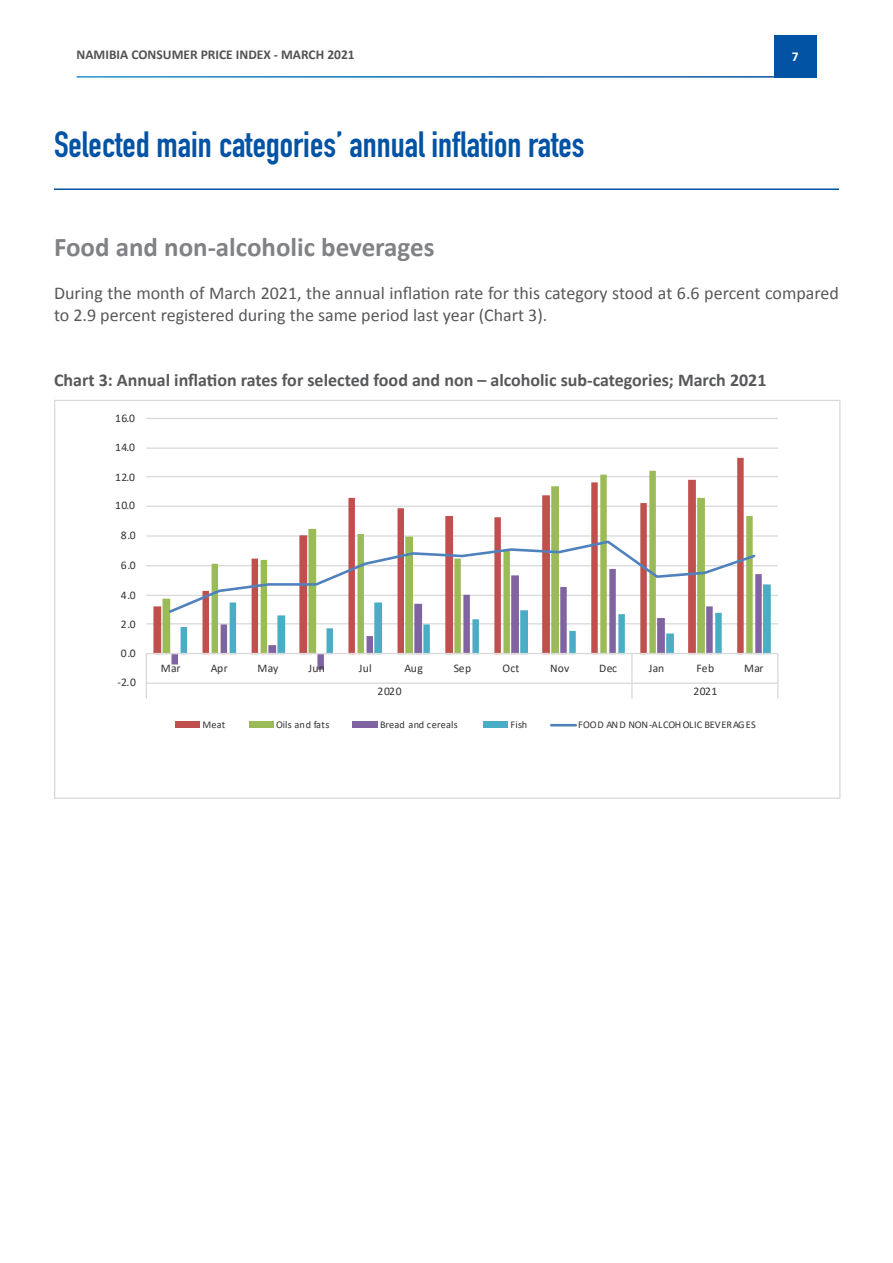
<style>
.page{position:relative;width:893px;height:1263px;background:#fff}
.page>*{position:absolute;margin:0;border:0;box-sizing:border-box;transform-origin:0 0}
.t1{font:700 36px "DIN Condensed";color:#0353a5}
.H1_-_grey{font:700 27px "Calibri";color:#808285}
.t2{font:18px/21.6px "Calibri";color:#57585a}
.Sub_header__bold_12{font:700 18px "Calibri";color:#57585a}
.t3{font:700 13.5px "Calibri";color:#535355}
.t4{font:700 13.5px "Calibri";color:#fff}
.t5{font:11.55px "Calibri";letter-spacing:.03em;color:#333}
.t6{font:10.35px "Calibri";letter-spacing:.02em;color:#333}
</style>
<div class="page">
<div style="left:774px;top:35px;width:42px;height:43px;background:#0353a5"></div>
<hr style="left:146px;top:683px;width:632px;height:1px;background:#d9d9d9">
<hr style="left:146px;top:623px;width:632px;height:1px;background:#d9d9d9">
<hr style="left:146px;top:595px;width:632px;height:1px;background:#d9d9d9">
<hr style="left:146px;top:565px;width:632px;height:1px;background:#d9d9d9">
<hr style="left:146px;top:535px;width:632px;height:2px;background:#d9d9d9">
<hr style="left:146px;top:506px;width:632px;height:1px;background:#d9d9d9">
<hr style="left:146px;top:476px;width:632px;height:1px;background:#d9d9d9">
<hr style="left:146px;top:447px;width:632px;height:2px;background:#d9d9d9">
<hr style="left:146px;top:418px;width:632px;height:1px;background:#d9d9d9">
<svg style="left:153px;top:458px;width:591px;height:195px"></svg>
<svg style="left:162px;top:471px;width:591px;height:182px"></svg>
<svg style="left:172px;top:654px;width:590px;height:16px"></svg>
<hr style="left:146px;top:653px;width:632px;height:1px;background:#d9d9d9">
<hr style="left:631px;top:653px;width:2px;height:24px;background:#d9d9d9">
<svg style="left:146px;top:654px;width:1px;height:45px"></svg>
<hr style="left:631px;top:677px;width:2px;height:22px;background:#d9d9d9">
<svg style="left:777px;top:654px;width:1px;height:45px"></svg>
<svg style="left:167px;top:539px;width:604px;height:114px"></svg>
<div style="left:175px;top:721px;width:25px;height:7px;background:#c0504d"></div>
<div style="left:249px;top:721px;width:25px;height:7px;background:#9bbb59"></div>
<div style="left:352px;top:721px;width:26px;height:7px;background:#8064a2"></div>
<div style="left:483px;top:721px;width:24px;height:7px;background:#4bacc6"></div>
<hr style="left:551px;top:724px;width:25px;height:2px;background:#4f81bd">
<hr style="left:54px;top:188px;width:785px;height:2px;background:#0353a5">
<p class="t3" style="left:77px;top:46px;width:280px">NAMIBIA CONSUMER PRICE INDEX - MARCH 2021</p>
<p class="t4" style="left:792px;top:49px;width:8px">7</p>
<p class="t1" style="left:54px;top:121px;width:532px">Selected main categories’ annual inflation rates</p>
<p class="H1_-_grey" style="left:54px;top:231px;width:382px">Food and non-alcoholic beverages</p>
<p class="t2" style="left:54px;top:282px;width:786px">During the month of March 2021, the annual inflation rate for this category stood at 6.6 percent compared to 2.9 percent registered during the same period last year (Chart 3).</p>
<p class="Sub_header__bold_12" style="left:54px;top:369px;width:714px">Chart 3: Annual inflation rates for selected food and non – alcoholic sub-categories; March 2021</p>
<p class="t5" style="left:115px;top:410px;width:22px">16.0</p>
<p class="t5" style="left:115px;top:439px;width:22px">14.0</p>
<p class="t5" style="left:115px;top:469px;width:22px">12.0</p>
<p class="t5" style="left:115px;top:498px;width:22px">10.0</p>
<p class="t5" style="left:121px;top:527px;width:16px">8.0</p>
<p class="t5" style="left:121px;top:557px;width:16px">6.0</p>
<p class="t5" style="left:121px;top:587px;width:16px">4.0</p>
<p class="t5" style="left:121px;top:616px;width:16px">2.0</p>
<p class="t5" style="left:121px;top:645px;width:16px">0.0</p>
<p class="t5" style="left:117px;top:675px;width:20px">-2.0</p>
<p class="t5" style="left:161px;top:660px;width:21px">Mar</p>
<p class="t5" style="left:211px;top:660px;width:18px">Apr</p>
<p class="t5" style="left:257px;top:660px;width:22px">May</p>
<p class="t5" style="left:309px;top:660px;width:18px">Jun</p>
<p class="t5" style="left:359px;top:660px;width:14px">Jul</p>
<p class="t5" style="left:404px;top:660px;width:20px">Aug</p>
<p class="t5" style="left:454px;top:660px;width:19px">Sep</p>
<p class="t5" style="left:503px;top:660px;width:18px">Oct</p>
<p class="t5" style="left:550px;top:660px;width:21px">Nov</p>
<p class="t5" style="left:599px;top:660px;width:19px">Dec</p>
<p class="t5" style="left:649px;top:660px;width:17px">Jan</p>
<p class="t5" style="left:697px;top:660px;width:19px">Feb</p>
<p class="t5" style="left:744px;top:660px;width:21px">Mar</p>
<p class="t5" style="left:378px;top:684px;width:25px">2020</p>
<p class="t5" style="left:693px;top:684px;width:25px">2021</p>
<p class="t6" style="left:203px;top:717px;width:24px">Meat</p>
<p class="t6" style="left:276px;top:717px;width:55px">Oils and fats</p>
<p class="t6" style="left:380px;top:717px;width:79px">Bread and cereals</p>
<p class="t6" style="left:510px;top:717px;width:19px">Fish</p>
<p class="t6" style="left:578px;top:717px;width:179px">FOOD AND NON-ALCOH OLIC BEVERAGES</p>
</div>
